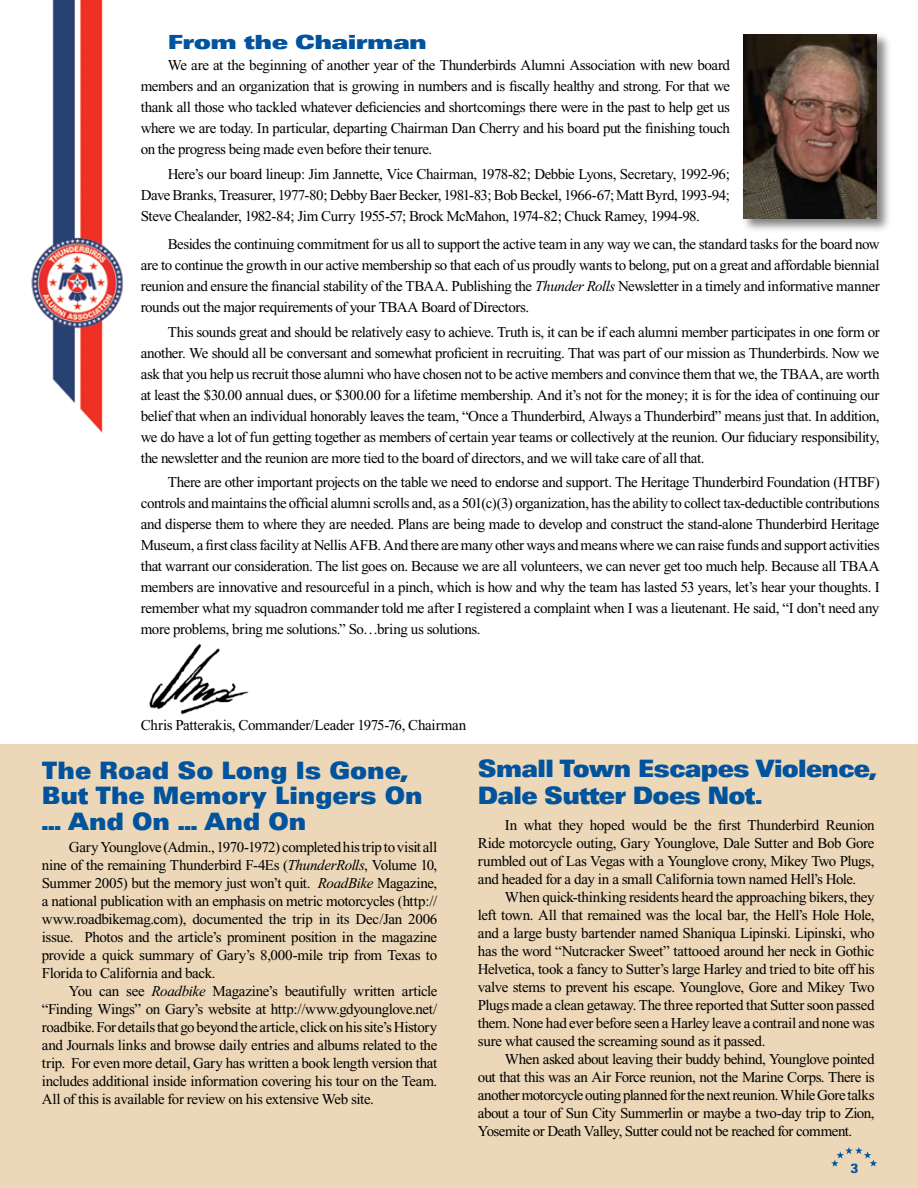
<style>
.page{position:relative;width:918px;height:1188px;background:#fff}
.page>*{position:absolute;margin:0;border:0;box-sizing:border-box;transform-origin:0 0}
.t1{font:900 expanded 24px/25.5px "Univers";letter-spacing:-.01em;color:#00539c;scale:.8 1}
.t2{font:900 expanded 24px/27px "Univers";letter-spacing:-.035em;color:#00539c;scale:.8 1}
.t3{font:900 expanded 19.5px "Univers";letter-spacing:-.03em;color:#00539c}
.t4{font:15px/18px "Times New Roman";letter-spacing:-.025em;color:#000;text-align:justify}
.t5{font:700 condensed 13.2px "Univers";color:#00539c;scale:1.25 1}
.s1{font-style:italic}
</style>
<div class="page">
<div style="left:0;top:744px;width:918px;height:444px;background:#ecd8b9"></div>
<img style="left:31px;top:0;width:93px;height:433px">
<svg style="left:831px;top:1147px;width:46px;height:20px"></svg>
<div style="left:741px;top:32px;width:151px;height:203px;background:#000;opacity:.5"></div>
<img style="left:744px;top:35px;width:133px;height:184px">
<img style="left:149px;top:643px;width:100px;height:72px">
<h2 class="t3" style="left:168px;top:31px;width:261px">From the Chairman</h2>
<p class="t4" style="left:141px;top:55px;width:591px;line-height:21px;text-indent:27px">We are at the beginning of another year of the Thunderbirds Alumni Association with new board members and an organization that is growing in numbers and is fiscally healthy and strong. For that we thank all those who tackled whatever deficiencies and shortcomings there were in the past to help get us where we are today. In particular, departing Chairman Dan Cherry and his board put the finishing touch on the progress being made even before their tenure.</p>
<p class="t4" style="left:141px;top:164px;width:591px;line-height:21px;text-indent:27px">Here’s our board lineup: Jim Jannette, Vice Chairman, 1978-82; Debbie Lyons, Secretary, 1992-96; Dave Branks, Treasurer, 1977-80; Debby Baer Becker, 1981-83; Bob Beckel, 1966-67; Matt Byrd, 1993-94; Steve Chealander, 1982-84; Jim Curry 1955-57; Brock McMahon, 1974-82; Chuck Ramey, 1994-98.</p>
<p class="t4" style="left:141px;top:233px;width:740px;line-height:21px;text-indent:27px">Besides the continuing commitment for us all to support the active team in any way we can, the standard tasks for the board now are to continue the growth in our active membership so that each of us proudly wants to belong, put on a great and affordable biennial reunion and ensure the financial stability of the TBAA. Publishing the <span class="s1">Thunder Rolls</span> Newsletter in a timely and informative manner rounds out the major requirements of your TBAA Board of Directors.</p>
<p class="t4" style="left:141px;top:321px;width:740px;line-height:21px;text-indent:27px">This sounds great and should be relatively easy to achieve. Truth is, it can be if each alumni member participates in one form or another. We should all be conversant and somewhat proficient in recruiting. That was part of our mission as Thunderbirds. Now we ask that you help us recruit those alumni who have chosen not to be active members and convince them that we, the TBAA, are worth at least the $30.00 annual dues, or $300.00 for a lifetime membership. And it’s not for the money; it is for the idea of continuing our belief that when an individual honorably leaves the team, “Once a Thunderbird, Always a Thunderbird” means just that. In addition, we do have a lot of fun getting together as members of certain year teams or collectively at the reunion. Our fiduciary responsibility, the newsletter and the reunion are more tied to the board of directors, and we will take care of all that.</p>
<p class="t4" style="left:141px;top:472px;width:740px;line-height:21px;text-indent:27px">There are other important projects on the table we need to endorse and support. The Heritage Thunderbird Foundation (HTBF) controls and maintains the official alumni scrolls and, as a 501(c)(3) organization, has the ability to collect tax-deductible contributions and disperse them to where they are needed. Plans are being made to develop and construct the stand-alone Thunderbird Heritage Museum, a first class facility at Nellis AFB. And there are many other ways and means where we can raise funds and support activities that warrant our consideration. The list goes on. Because we are all volunteers, we can never get too much help. Because all TBAA members are innovative and resourceful in a pinch, which is how and why the team has lasted 53 years, let’s hear your thoughts. I remember what my squadron commander told me after I registered a complaint when I was a lieutenant. He said, “I don’t need any more problems, bring me solutions.” So…bring us solutions.</p>
<p class="t4" style="left:141px;top:716px;width:327px">Chris Patterakis, Commander/Leader 1975-76, Chairman</p>
<h1 class="t1" style="left:42px;top:757px;width:478px">The Road So Long Is Gone,<br>But The Memory Lingers On … And On … And On</h1>
<p class="t4" style="left:42px;top:838px;width:397px;text-indent:27px">Gary Younglove (Admin., 1970-1972) completed his trip to visit all nine of the remaining Thunderbird F-4Es (<span class="s1">ThunderRolls</span>, Volume 10, Summer 2005) but the memory just won’t quit. <span class="s1">RoadBike</span> Magazine, a national publication with an emphasis on metric motorcycles (http:// www.roadbikemag.com), documented the trip in its Dec/Jan 2006 issue. Photos and the article’s prominent position in the magazine provide a quick summary of Gary’s 8,000-mile trip from Texas to Florida to California and back.</p>
<p class="t4" style="left:42px;top:982px;width:397px;text-indent:27px">You can see <span class="s1">Roadbike</span> Magazine’s beautifully written article “Finding Wings” on Gary’s website at http://www.gdyounglove.net/ roadbike. For details that go beyond the article, click on his site’s History and Journals links and browse daily entries and albums related to the trip. For even more detail, Gary has written a book length version that includes additional inside information covering his tour on the Team.<br>All of this is available for review on his extensive Web site.</p>
<h1 class="t2" style="left:478px;top:755px;width:500px">Small Town Escapes Violence,<br>Dale Sutter Does Not.</h1>
<p class="t4" style="left:478px;top:816px;width:398px;text-indent:27px">In what they hoped would be the first Thunderbird Reunion Ride motorcycle outing, Gary Younglove, Dale Sutter and Bob Gore rumbled out of Las Vegas with a Younglove crony, Mikey Two Plugs, and headed for a day in a small California town named Hell’s Hole.</p>
<p class="t4" style="left:478px;top:888px;width:398px;text-indent:27px">When quick-thinking residents heard the approaching bikers, they left town. All that remained was the local bar, the Hell’s Hole Hole, and a large busty bartender named Shaniqua Lipinski. Lipinski, who has the word “Nutcracker Sweet” tattooed around her neck in Gothic Helvetica, took a fancy to Sutter’s large Harley and tried to bite off his valve stems to prevent his escape. Younglove, Gore and Mikey Two Plugs made a clean getaway. The three reported that Sutter soon passed them. None had ever before seen a Harley leave a contrail and none was sure what caused the screaming sound as it passed.</p>
<p class="t4" style="left:478px;top:1050px;width:398px;text-indent:27px">When asked about leaving their buddy behind, Younglove pointed out that this was an Air Force reunion, not the Marine Corps. There is another motorcycle outing planned for the next reunion. While Gore talks about a tour of Sun City Summerlin or maybe a two-day trip to Zion, Yosemite or Death Valley, Sutter could not be reached for comment.</p>
<p class="t5" style="left:851px;top:1160px;width:7px">3</p>
</div>
